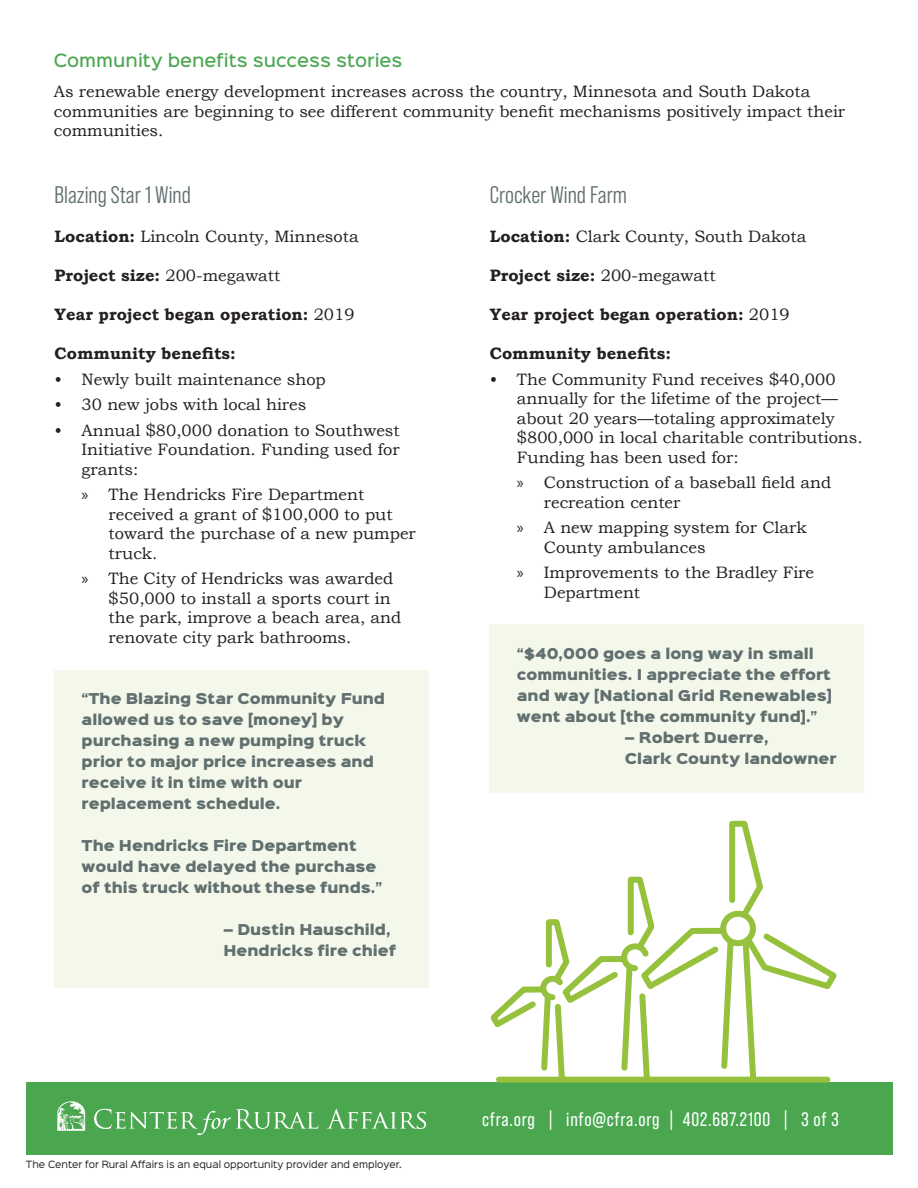
<style>
.page{position:relative;width:918px;height:1188px;background:#fff}
.page>*{position:absolute;margin:0;border:0;box-sizing:border-box;transform-origin:0 0}
.t1{font:24px "Bebas Neue Pro Middle";color:#616f6f}
.t2{font:19.5px "Bebas Neue Pro";letter-spacing:.04em;color:#fff}
.t3{font:16.5px/19.5px "Bookman Old Style";color:#231f20}
.t4{font:700 16.5px "Bookman Old Style";color:#231f20}
.t5{font:500 16.5px "Sinkin Sans 500";color:#4aa750}
.t6{font:13.5px/21px "Sinkin Sans 900 X Black";color:#616f6f}
.t7{font:9px "Sinkin Sans 400";color:#231f20}
.s1{font-weight:700}
.s2{font-weight:400}
.s3{font-family:"Myriad Pro"}
</style>
<div class="page">
<div style="left:26px;top:1083px;width:866px;height:72px;background:#4aa750"></div>
<svg style="left:94px;top:1109px;width:224px;height:26px"></svg>
<svg style="left:327px;top:1109px;width:99px;height:20px"></svg>
<svg style="left:57px;top:1101px;width:28px;height:30px"></svg>
<div style="left:54px;top:670px;width:375px;height:318px;background:#f4f8eb"></div>
<div style="left:489px;top:624px;width:375px;height:169px;background:#f4f8eb"></div>
<svg style="left:486px;top:820px;width:356px;height:263px"></svg>
<p class="t5" style="left:54px;top:47px;width:350px">Community benefits success stories</p>
<p class="t3" style="left:54px;top:82px;width:793px">As renewable energy development increases across the country, Minnesota and South Dakota communities are beginning to see different community benefit mechanisms positively impact their communities.</p>
<p class="t1" style="left:55px;top:182px;width:138px">Blazing Star 1 Wind</p>
<p class="t3" style="left:55px;top:227px;width:305px"><span class="s1">Location:</span> Lincoln County, Minnesota</p>
<p class="t4" style="left:55px;top:264px;width:227px">Project size: <span class="s2">200-megawatt</span></p>
<p class="t4" style="left:55px;top:303px;width:301px">Year project began operation: <span class="s2">2019</span></p>
<p class="t4" style="left:55px;top:342px;width:183px">Community benefits:</p>
<p class="t3" style="left:55px;top:369px;width:273px">• Newly built maintenance shop</p>
<p class="t3" style="left:55px;top:395px;width:253px">• 30 new jobs with local hires</p>
<p class="t3" style="left:82px;top:420px;width:320px;text-align:justify;text-indent:-27px">• Annual $80,000 donation to Southwest Initiative Foundation. Funding used for grants:</p>
<p class="t3" style="left:109px;top:485px;width:309px;text-indent:-27px"><span class="s3">»</span> The Hendricks Fire Department received a grant of $100,000 to put toward the purchase of a new pumper truck.</p>
<p class="t3" style="left:109px;top:569px;width:294px;text-indent:-27px"><span class="s3">»</span> The City of Hendricks was awarded $50,000 to install a sports court in the park, improve a beach area, and renovate city park bathrooms.</p>
<p class="t6" style="left:82px;top:689px;width:305px">“The Blazing Star Community Fund</p>
<p class="t6" style="left:82px;top:710px;width:294px">allowed us to save [money] by purchasing a new pumping truck prior to major price increases and receive it in time with our replacement schedule.</p>
<p class="t6" style="left:82px;top:836px;width:302px">The Hendricks Fire Department would have delayed the purchase of this truck without these funds.”</p>
<p class="t6" style="left:223px;top:920px;width:174px">– Dustin Hauschild,<br>Hendricks fire chief</p>
<p class="t7" style="left:26px;top:1157px;width:377px">The Center for Rural Affairs is an equal opportunity provider and employer.</p>
<p class="t1" style="left:490px;top:182px;width:139px">Crocker Wind Farm</p>
<p class="t3" style="left:490px;top:227px;width:318px"><span class="s1">Location:</span> Clark County, South Dakota</p>
<p class="t4" style="left:490px;top:264px;width:227px">Project size: <span class="s2">200-megawatt</span></p>
<p class="t4" style="left:490px;top:303px;width:301px">Year project began operation: <span class="s2">2019</span></p>
<p class="t4" style="left:490px;top:342px;width:183px">Community benefits:</p>
<p class="t3" style="left:517px;top:369px;width:347px;text-indent:-27px">• The Community Fund receives $40,000 annually for the lifetime of the project— about 20 years—totaling approximately $800,000 in local charitable contributions.<br>Funding has been used for:</p>
<p class="t3" style="left:544px;top:473px;width:289px;text-indent:-27px"><span class="s3">»</span> Construction of a baseball field and recreation center</p>
<p class="t3" style="left:544px;top:518px;width:264px;text-indent:-27px"><span class="s3">»</span> A new mapping system for Clark<br>County ambulances</p>
<p class="t3" style="left:544px;top:563px;width:272px;text-indent:-27px"><span class="s3">»</span> Improvements to the Bradley Fire<br>Department</p>
<p class="t6" style="left:517px;top:644px;width:317px">“$40,000 goes a long way in small communities. I appreciate the effort and way [National Grid Renewables] went about [the community fund].”</p>
<p class="t6" style="left:625px;top:728px;width:213px">– Robert Duerre,<br>Clark County landowner</p>
<p class="t2" style="left:482px;top:1108px;width:358px">cfra.org | info@cfra.org | 402.687.2100 | 3 of 3</p>
</div>
